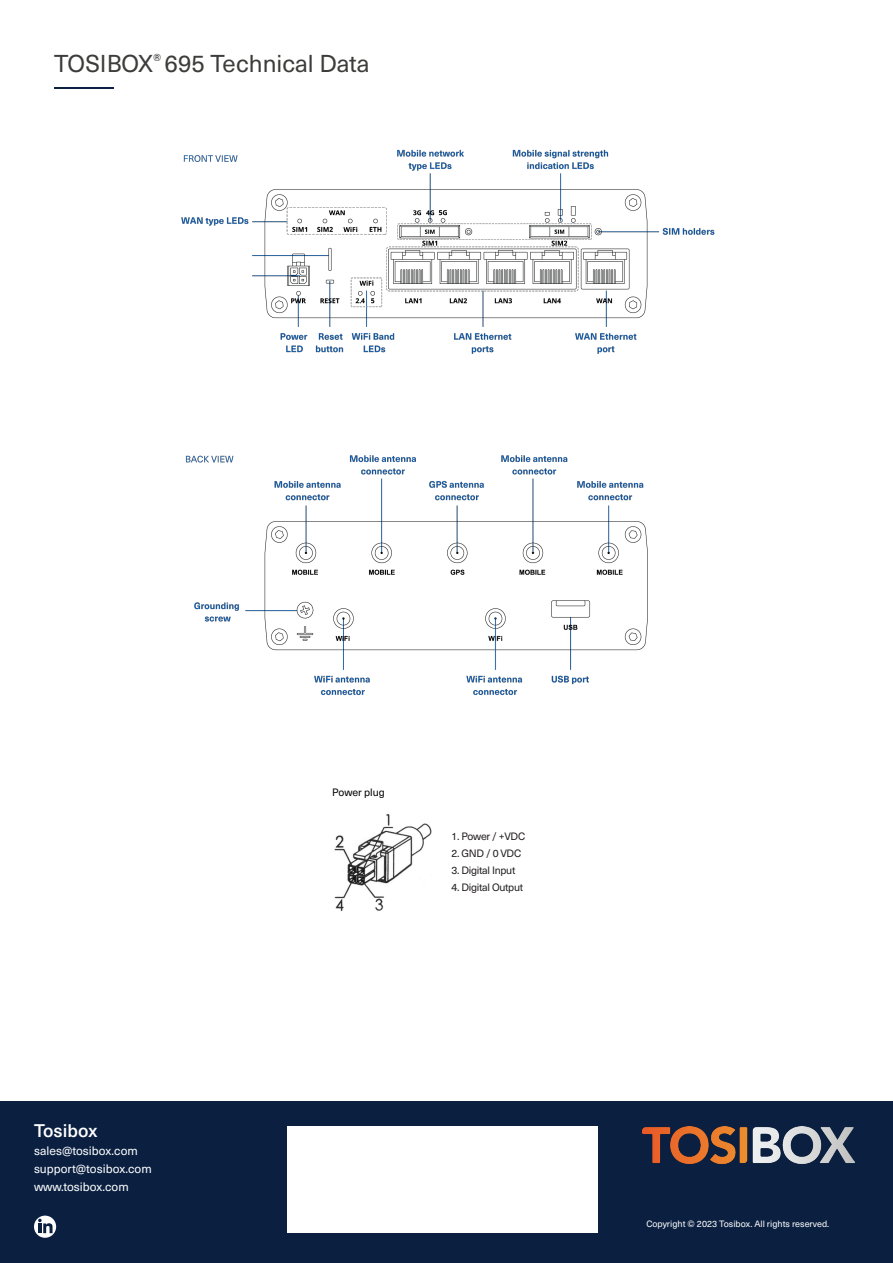
<style>
.page{position:relative;width:893px;height:1263px;background:#fff}
.page>*{position:absolute;margin:0;border:0;box-sizing:border-box;transform-origin:0 0}
.t1{font:24px "Neue Haas Unica";color:#3c3c3b}
.t2{font:500 18px "Neue Haas Unica";color:#fff}
.t3{font:12px "Neue Haas Unica";color:#fff}
.lista1{font:10.5px "Neue Haas Unica";letter-spacing:-.025em;color:#231f20}
.Specs_leipis{font:10.5px "Neue Haas Unica";letter-spacing:-.005em;color:#000}
.t4{font:9px "Neue Haas Unica";color:#fff}
</style>
<div class="page">
<hr style="left:54px;top:87px;width:60px;height:2px;background:#0b2041">
<div style="left:0;top:1102px;width:893px;height:161px;background:#0b2041"></div>
<div style="left:287px;top:1126px;width:310px;height:107px;background:#fff"></div>
<svg style="left:34px;top:1215px;width:22px;height:23px"></svg>
<svg style="left:38px;top:1219px;width:15px;height:14px"></svg>
<img style="left:642px;top:1126px;width:213px;height:38px">
<img style="left:334px;top:814px;width:98px;height:97px">
<img style="left:181px;top:149px;width:534px;height:546px">
<p class="t1" style="left:54px;top:46px;width:317px">TOSIBOX<sup>®</sup> 695 Technical Data</p>
<p class="t2" style="left:34px;top:1117px;width:65px">Tosibox</p>
<p class="t3" style="left:34px;top:1142px;width:105px">sales@tosibox.com</p>
<p class="t3" style="left:34px;top:1160px;width:119px">support@tosibox.com</p>
<p class="t3" style="left:34px;top:1178px;width:96px">www.tosibox.com</p>
<p class="Specs_leipis" style="left:332px;top:784px;width:54px">Power plug</p>
<p class="lista1" style="left:452px;top:829px;width:75px">1. Power / +VDC</p>
<p class="lista1" style="left:452px;top:846px;width:71px">2. GND / 0 VDC</p>
<p class="lista1" style="left:452px;top:862px;width:65px">3. Digital Input</p>
<p class="lista1" style="left:452px;top:879px;width:73px">4. Digital Output</p>
<p class="t4" style="left:646px;top:1217px;width:184px">Copyright © 2023 Tosibox. All rights reserved.</p>
</div>
